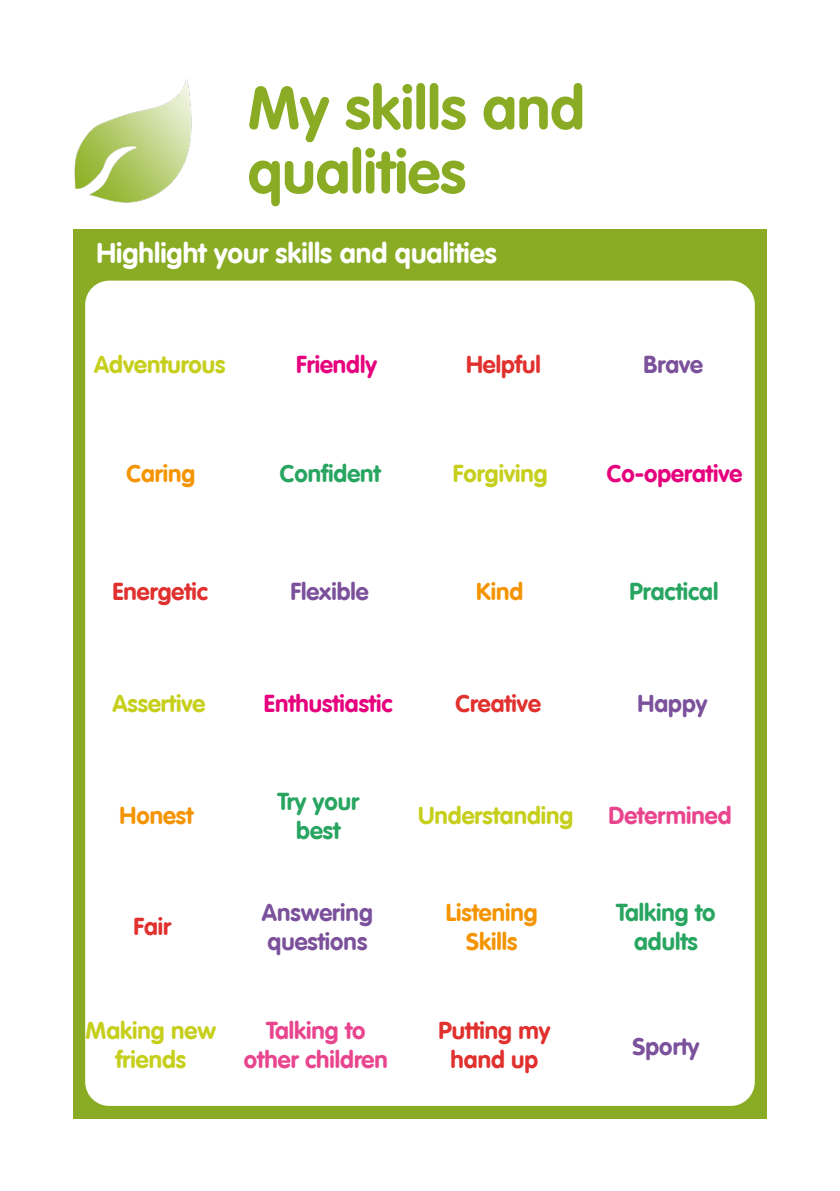
<style>
.page{position:relative;width:840px;height:1191px;background:#fff}
.page>*{position:absolute;margin:0;border:0;box-sizing:border-box;transform-origin:0 0}
.t1{font:700 60px "VAG Rounded Std";color:#89ac24}
.t2{font:700 28px "VAG Rounded Std";color:#fff}
.t3{font:700 24px/28.8px "VAG Rounded Std";color:#c6cf1c;text-align:center}
.t4{font:700 24px/28.8px "VAG Rounded Std";color:#28a561;text-align:center}
.t5{font:700 24px/28.8px "VAG Rounded Std";color:#e0312e;text-align:center}
.t6{font:700 24px/28.8px "VAG Rounded Std";color:#7c519c}
.t7{font:700 24px "VAG Rounded Std";color:#e6007d}
.t8{font:700 24px/28.8px "VAG Rounded Std";color:#e9458f;text-align:center}
.t9{font:700 24px/28.8px "VAG Rounded Std";color:#f49400;text-align:center}
</style>
<div class="page">
<div style="left:73px;top:230px;width:693px;height:889px;background:#89ac24"></div>
<img style="left:74px;top:78px;width:118px;height:125px">
<div style="left:85px;top:281px;width:669px;height:825px;background:#fff;border-radius:24px"></div>
<p class="t1" style="left:248px;top:73px;width:338px">My skills and</p>
<p class="t1" style="left:248px;top:137px;width:219px">qualities</p>
<p class="t2" style="left:96px;top:236px;width:401px">Highlight your skills and qualities</p>
<p class="t3" style="left:94px;top:350px;width:133px">Adventurous</p>
<p class="t7" style="left:296px;top:350px;width:82px">Friendly</p>
<p class="t5" style="left:466px;top:350px;width:76px">Helpful</p>
<p class="t6" style="left:643px;top:350px;width:61px">Brave</p>
<p class="t9" style="left:126px;top:460px;width:70px">Caring</p>
<p class="t4" style="left:279px;top:460px;width:102px">Confident</p>
<p class="t3" style="left:452px;top:460px;width:96px">Forgiving</p>
<p class="t7" style="left:606px;top:460px;width:137px">Co-operative</p>
<p class="t5" style="left:112px;top:577px;width:97px">Energetic</p>
<p class="t6" style="left:290px;top:577px;width:80px">Flexible</p>
<p class="t9" style="left:475px;top:577px;width:49px">Kind</p>
<p class="t4" style="left:629px;top:577px;width:90px">Practical</p>
<p class="t3" style="left:112px;top:690px;width:94px">Assertive</p>
<p class="t7" style="left:264px;top:689px;width:130px">Enthustiastic</p>
<p class="t5" style="left:455px;top:690px;width:87px">Creative</p>
<p class="t6" style="left:637px;top:690px;width:71px">Happy</p>
<p class="t4" style="left:277px;top:788px;width:83px">Try your best</p>
<p class="t9" style="left:119px;top:802px;width:75px">Honest</p>
<p class="t3" style="left:418px;top:802px;width:157px">Understanding</p>
<p class="t8" style="left:608px;top:802px;width:125px">Determined</p>
<p class="t5" style="left:133px;top:913px;width:39px">Fair</p>
<p class="t6" style="left:262px;top:899px;width:112px">Answering questions</p>
<p class="t9" style="left:445px;top:899px;width:93px">Listening<br>Skills</p>
<p class="t3" style="left:85px;top:1017px;width:132px">Making new friends</p>
<p class="t5" style="left:438px;top:1017px;width:113px">Putting my hand up</p>
<p class="t8" style="left:244px;top:1017px;width:145px">Talking to other children</p>
<p class="t4" style="left:616px;top:899px;width:101px">Talking to adults</p>
<p class="t6" style="left:632px;top:1033px;width:68px">Sporty</p>
</div>
